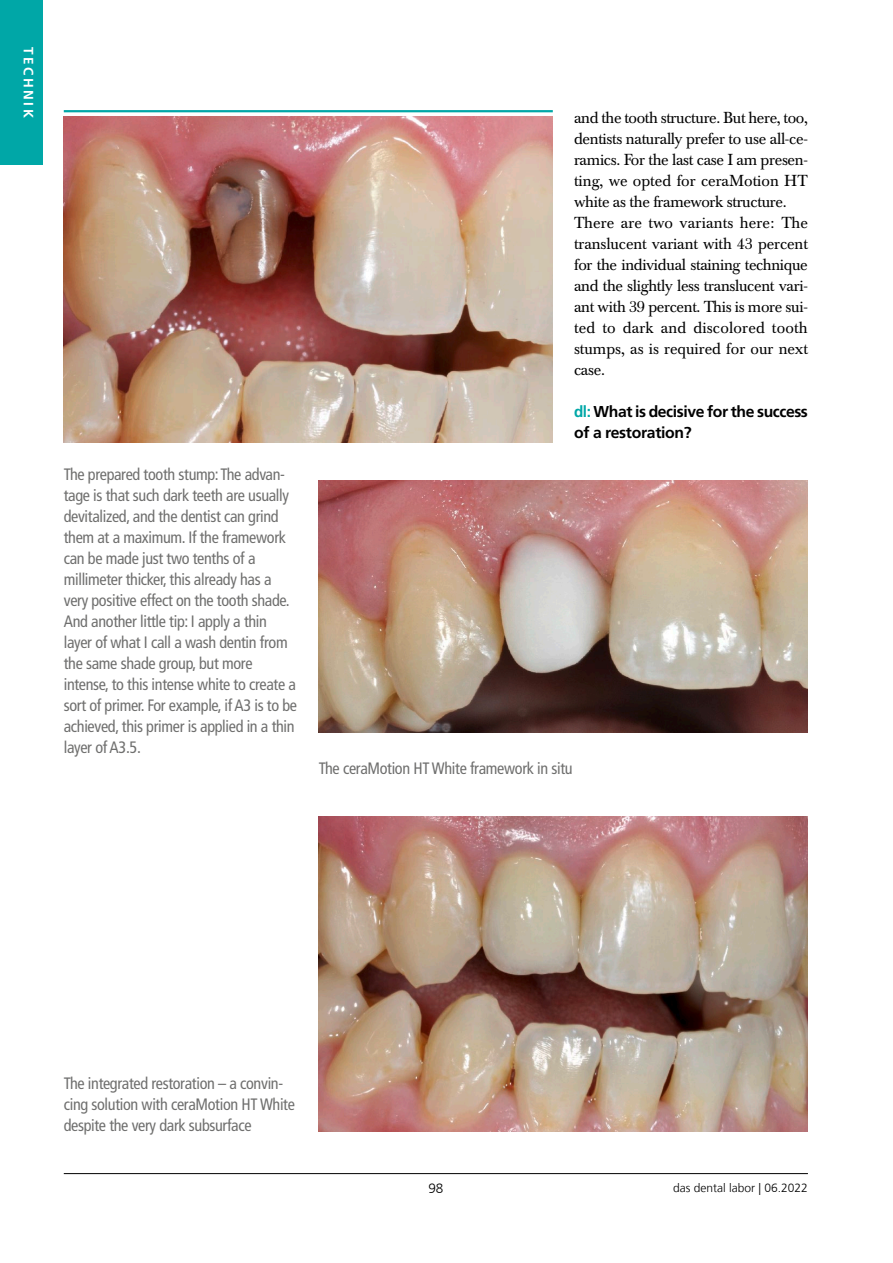
<style>
.page{position:relative;width:893px;height:1263px;background:#fff}
.page>*{position:absolute;margin:0;border:0;box-sizing:border-box;transform-origin:0 0}
.t1{font:condensed 16.5px/21px "Frutiger LT Std";letter-spacing:-.02em;color:#6f6f6e}
.t2{font:15.75px/21px "Baskerville BE";letter-spacing:-.02em;color:#000}
.t3{font:700 15.75px/21px "Frutiger LT Std";letter-spacing:-.025em;color:#000}
.t4{font:700 13.5px "Frutiger LT Std";letter-spacing:.18em;color:#fff}
.t5{font:300 13.5px "Frutiger LT Com";color:#000}
.t6{font:300 12px "Frutiger LT Com";color:#000}
.s1{color:#00a7a7}
</style>
<div class="page">
<hr style="left:64px;top:1173px;width:744px;height:1px;background:#000">
<div style="left:0;top:0;width:43px;height:165px;background:#00a7a7"></div>
<img style="left:64px;top:117px;width:489px;height:326px">
<img style="left:319px;top:480px;width:489px;height:252px">
<img style="left:319px;top:816px;width:489px;height:315px">
<hr style="left:64px;top:110px;width:489px;height:2px;background:#00a7a7">
<p class="t4" style="left:37px;top:47px;width:72px;rotate:90deg">TECHNIK</p>
<p class="t1" style="left:64px;top:464px;width:235px">The prepared tooth stump: The advan&shy;tage is that such dark teeth are usually devitalized, and the dentist can grind them at a maximum. If the framework can be made just two tenths of a millimeter thicker, this already has a very positive effect on the tooth shade.<br>And another little tip: I apply a thin layer of what I call a wash dentin from the same shade group, but more intense, to this intense white to create a sort of primer. For example, if A3 is to be achieved, this primer is applied in a thin layer of A3.5.</p>
<p class="t2" style="left:574px;top:108px;width:235px">and the tooth structure. But here, too, dentists naturally prefer to use all-ce&shy;ramics. For the last case I am presen&shy;ting, we opted for ceraMotion HT white as the framework structure.<br>There are two variants here: The translucent variant with 43 percent for the individual staining technique and the slightly less translucent vari&shy;ant with 39 percent. This is more sui&shy;ted to dark and discolored tooth stumps, as is required for our next case.</p>
<p class="t3" style="left:574px;top:401px;width:235px"><span class="s1">dl:</span> What is decisive for the success of a restoration?</p>
<p class="t1" style="left:319px;top:758px;width:255px">The ceraMotion HT White framework in situ</p>
<p class="t1" style="left:64px;top:1073px;width:233px">The integrated restoration – a convin&shy;cing solution with ceraMotion HT White despite the very dark subsurface</p>
<p class="t5" style="left:428px;top:1181px;width:17px">98</p>
<p class="t6" style="left:673px;top:1181px;width:136px">das dental labor | 06.2022</p>
</div>
